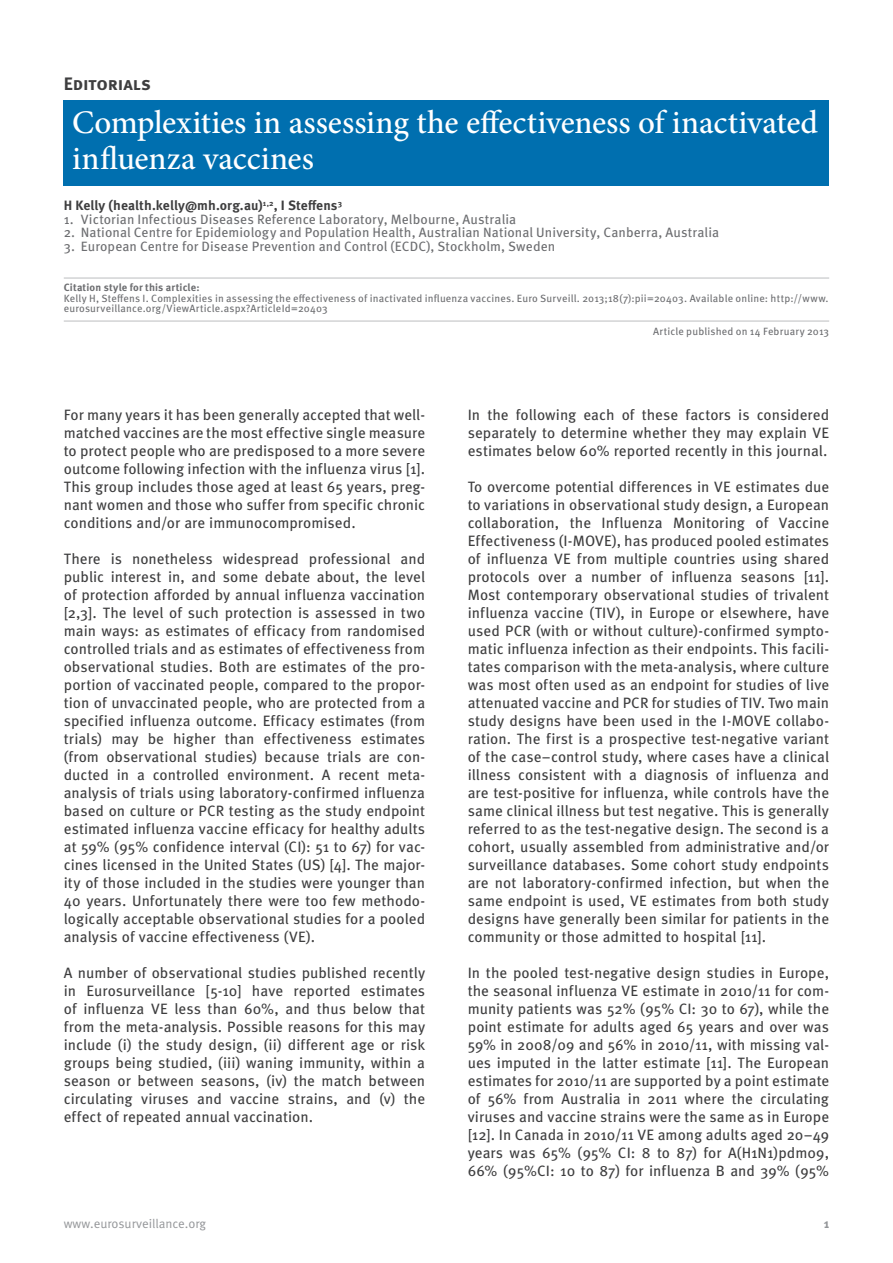
<style>
.page{position:relative;width:893px;height:1263px;background:#fff}
.page>*{position:absolute;margin:0;border:0;box-sizing:border-box;transform-origin:0 0}
.t1{font:500 33px/36px "Minion Pro";color:#fff}
.t2{font:700 18px "Meta Pro";letter-spacing:-.005em;color:#3e3e3f}
.t3{font:15px/18px "Meta Pro";color:#3e3e3f;text-align:justify}
.t4{font:13.5px "Meta Pro";letter-spacing:.01em;color:#6c6d70}
.t5{font:700 13.5px "Meta Pro";letter-spacing:.005em;color:#3e3e3f}
.t6{font:12.75px "Meta Pro";color:#939598}
.t7{font:700 12.75px "Meta Pro";color:#939598}
.t8{font:10.5px/10.5px "Meta Pro";letter-spacing:.015em;color:#6c6d70}
.t9{font:700 10.5px "Meta Pro";letter-spacing:.015em;color:#6c6d70}
</style>
<div class="page">
<hr style="left:64px;top:278px;width:765px;height:1px;background:#bcbdc0">
<hr style="left:64px;top:321px;width:765px;height:1px;background:#bcbdc0">
<div style="left:64px;top:100px;width:765px;height:86px;background:#006faf"></div>
<p class="t2" style="left:64px;top:72px;width:89px">Editorials</p>
<h1 class="t1" style="left:72px;top:104px;width:747px">Complexities in assessing the effectiveness of inactivated influenza vaccines</h1>
<p class="t5" style="left:64px;top:197px;width:280px">H Kelly (health.kelly@mh.org.au)<sup>1,2</sup>, I Steffens<sup>3</sup></p>
<p class="t4" style="left:64px;top:211px;width:454px">1. Victorian Infectious Diseases Reference Laboratory, Melbourne, Australia</p>
<p class="t4" style="left:64px;top:224px;width:657px">2. National Centre for Epidemiology and Population Health, Australian National University, Canberra, Australia</p>
<p class="t4" style="left:64px;top:238px;width:493px">3. European Centre for Disease Prevention and Control (ECDC), Stockholm, Sweden</p>
<p class="t9" style="left:64px;top:281px;width:137px">Citation style for this article:</p>
<p class="t8" style="left:64px;top:293px;width:766px">Kelly H, Steffens I. Complexities in assessing the effectiveness of inactivated influenza vaccines. Euro Surveill. 2013;18(7):pii=20403. Available online: http://www. eurosurveillance.org/ViewArticle.aspx?ArticleId=20403</p>
<p class="t8" style="left:653px;top:327px;width:178px">Article published on 14 February 2013</p>
<p class="t3" style="left:64px;top:406px;width:363px">For many years it has been generally accepted that well&shy;matched vaccines are the most effective single measure to protect people who are predisposed to a more severe outcome following infection with the influenza virus [1].<br>This group includes those aged at least 65 years, preg&shy;nant women and those who suffer from specific chronic conditions and/or are immunocompromised.</p>
<p class="t3" style="left:64px;top:550px;width:363px">There is nonetheless widespread professional and public interest in, and some debate about, the level of protection afforded by annual influenza vaccination [2,3]. The level of such protection is assessed in two main ways: as estimates of efficacy from randomised controlled trials and as estimates of effectiveness from observational studies. Both are estimates of the pro&shy;portion of vaccinated people, compared to the propor&shy;tion of unvaccinated people, who are protected from a specified influenza outcome. Efficacy estimates (from trials) may be higher than effectiveness estimates (from observational studies) because trials are con&shy;ducted in a controlled environment. A recent meta&shy;analysis of trials using laboratory-confirmed influenza based on culture or PCR testing as the study endpoint estimated influenza vaccine efficacy for healthy adults at 59% (95% confidence interval (CI): 51 to 67) for vac&shy;cines licensed in the United States (US) [4]. The major&shy;ity of those included in the studies were younger than 40 years. Unfortunately there were too few methodo&shy;logically acceptable observational studies for a pooled analysis of vaccine effectiveness (VE).</p>
<p class="t3" style="left:64px;top:964px;width:363px">A number of observational studies published recently in Eurosurveillance [5-10] have reported estimates of influenza VE less than 60%, and thus below that from the meta-analysis. Possible reasons for this may include (i) the study design, (ii) different age or risk groups being studied, (iii) waning immunity, within a season or between seasons, (iv) the match between circulating viruses and vaccine strains, and (v) the effect of repeated annual vaccination.</p>
<p class="t3" style="left:468px;top:406px;width:363px">In the following each of these factors is considered separately to determine whether they may explain VE estimates below 60% reported recently in this journal.</p>
<p class="t3" style="left:468px;top:478px;width:363px">To overcome potential differences in VE estimates due to variations in observational study design, a European collaboration, the Influenza Monitoring of Vaccine Effectiveness (I-MOVE), has produced pooled estimates of influenza VE from multiple countries using shared protocols over a number of influenza seasons [11].<br>Most contemporary observational studies of trivalent influenza vaccine (TIV), in Europe or elsewhere, have used PCR (with or without culture)-confirmed sympto&shy;matic influenza infection as their endpoints. This facili&shy;tates comparison with the meta-analysis, where culture was most often used as an endpoint for studies of live attenuated vaccine and PCR for studies of TIV. Two main study designs have been used in the I-MOVE collabo&shy;ration. The first is a prospective test-negative variant of the case–control study, where cases have a clinical illness consistent with a diagnosis of influenza and are test-positive for influenza, while controls have the same clinical illness but test negative. This is generally referred to as the test-negative design. The second is a cohort, usually assembled from administrative and/or surveillance databases. Some cohort study endpoints are not laboratory-confirmed infection, but when the same endpoint is used, VE estimates from both study designs have generally been similar for patients in the community or those admitted to hospital [11].</p>
<p class="t3" style="left:468px;top:964px;width:363px">In the pooled test-negative design studies in Europe, the seasonal influenza VE estimate in 2010/11 for com&shy;munity patients was 52% (95% CI: 30 to 67), while the point estimate for adults aged 65 years and over was 59% in 2008/09 and 56% in 2010/11, with missing val&shy;ues imputed in the latter estimate [11]. The European estimates for 2010/11 are supported by a point estimate of 56% from Australia in 2011 where the circulating viruses and vaccine strains were the same as in Europe [12]. In Canada in 2010/11 VE among adults aged 20–49 years was 65% (95% CI: 8 to 87) for A(H1N1)pdm09, 66% (95%CI: 10 to 87) for influenza B and 39% (95%</p>
<p class="t6" style="left:64px;top:1215px;width:144px">www.eurosurveillance.org</p>
<p class="t7" style="left:824px;top:1215px;width:7px">1</p>
</div>
